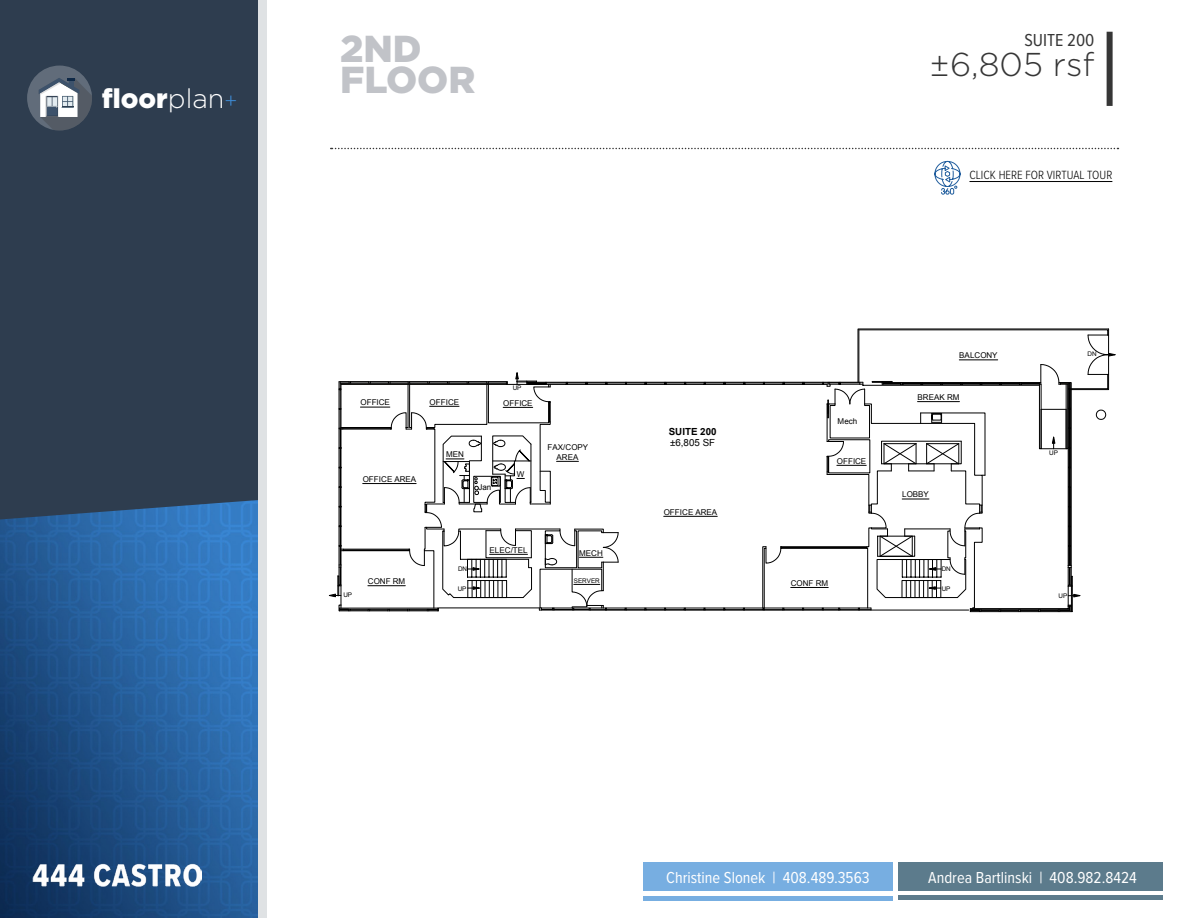
<style>
.page{position:relative;width:1188px;height:918px;background:#fff}
.page>*{position:absolute;margin:0;border:0;box-sizing:border-box;transform-origin:0 0}
.t1{font:900 37.5px/31.5px "Gotham";color:#c1c3c8}
.t2{font:300 33px "Gotham";color:#363636}
.t3{font:900 27px "Gotham";color:#fff}
.t4{font:18px "Proxima Nova Cond";color:#363636}
.t5{font:16.5px "Proxima Nova Cond";color:#fff}
.t6{font:300 12.3px "Proxima Nova Cond";color:#000}
.t7{font:700 9.75px "Arial";color:#000}
.t8{font:9.75px "Arial";color:#000}
.t9{font:7.95px/9.6px "Arial";color:#000;text-align:center}
.t10{font:6.3px "Arial";letter-spacing:-.01em;color:#000}
.s1{font-weight:300}
.s2{font-weight:300;font-size:21px;color:#3d8bd5}
</style>
<div class="page">
<div style="left:208px;top:0;width:59px;height:918px;background:#dfe2e4"></div>
<div style="left:0;top:0;width:258px;height:918px;background:#2e3d4f"></div>
<img style="left:0;top:500px;width:258px;height:418px">
<svg style="left:27px;top:66px;width:65px;height:64px"></svg>
<img style="left:31px;top:861px;width:171px;height:30px">
<div style="left:1107px;top:32px;width:6px;height:74px;background:#363636"></div>
<div style="left:644px;top:863px;width:249px;height:28px;background:#77aee1"></div>
<div style="left:644px;top:896px;width:249px;height:5px;background:#77aee1"></div>
<div style="left:899px;top:863px;width:264px;height:28px;background:#5c7b8c"></div>
<hr style="left:899px;top:896px;width:264px;height:4px;background:#5c7b8c">
<svg style="left:331px;top:148px;width:787px;height:1px"></svg>
<svg style="left:329px;top:329px;width:787px;height:283px"></svg>
<svg style="left:934px;top:161px;width:27px;height:34px"></svg>
<hr style="left:969px;top:181px;width:143px;height:1px;background:#000">
<h3 class="t3" style="left:102px;top:80px;width:137px">floor<span class="s1">plan</span><span class="s2">+</span></h3>
<h1 class="t1" style="left:340px;top:32px;width:137px">2ND<br>FLOOR</h1>
<h3 class="t4" style="left:1024px;top:27px;width:72px">SUITE 200</h3>
<h2 class="t2" style="left:930px;top:43px;width:166px">±6,805 rsf</h2>
<h3 class="t6" style="left:969px;top:166px;width:144px">CLICK HERE FOR VIRTUAL TOUR</h3>
<p class="t10" style="left:513px;top:384px;width:10px">UP</p>
<p class="t9" style="left:360px;top:398px;width:31px">OFFICE</p>
<p class="t9" style="left:430px;top:397px;width:31px">OFFICE</p>
<p class="t9" style="left:503px;top:398px;width:31px">OFFICE</p>
<p class="t9" style="left:363px;top:474px;width:55px">OFFICE AREA</p>
<p class="t9" style="left:446px;top:450px;width:19px">MEN</p>
<p class="t9" style="left:478px;top:482px;width:14px">Jan</p>
<p class="t9" style="left:517px;top:469px;width:9px">W</p>
<p class="t9" style="left:548px;top:443px;width:42px">FAX/COPY<br>AREA</p>
<p class="t7" style="left:669px;top:425px;width:49px">SUITE 200</p>
<p class="t8" style="left:670px;top:437px;width:47px">±6,805 SF</p>
<p class="t9" style="left:664px;top:507px;width:55px">OFFICE AREA</p>
<p class="t9" style="left:838px;top:417px;width:21px">Mech</p>
<p class="t9" style="left:837px;top:456px;width:31px">OFFICE</p>
<p class="t9" style="left:959px;top:351px;width:40px">BALCONY</p>
<p class="t9" style="left:918px;top:392px;width:43px">BREAK RM</p>
<p class="t9" style="left:902px;top:490px;width:28px">LOBBY</p>
<p class="t10" style="left:1049px;top:448px;width:10px">UP</p>
<p class="t9" style="left:490px;top:545px;width:39px">ELEC/TEL</p>
<p class="t9" style="left:579px;top:548px;width:25px">MECH</p>
<p class="t10" style="left:574px;top:577px;width:28px">SERVER</p>
<p class="t10" style="left:458px;top:565px;width:11px">DN</p>
<p class="t10" style="left:942px;top:565px;width:11px">DN</p>
<p class="t9" style="left:368px;top:576px;width:39px">CONF RM</p>
<p class="t9" style="left:791px;top:578px;width:39px">CONF RM</p>
<p class="t10" style="left:942px;top:584px;width:10px">UP</p>
<p class="t10" style="left:458px;top:584px;width:10px">UP</p>
<p class="t10" style="left:343px;top:591px;width:10px">UP</p>
<p class="t10" style="left:1059px;top:592px;width:10px">UP</p>
<p class="t10" style="left:1087px;top:350px;width:11px">DN</p>
<h3 class="t5" style="left:666px;top:865px;width:205px">Christine Slonek | 408.489.3563</h3>
<h3 class="t5" style="left:928px;top:865px;width:210px">Andrea Bartlinski | 408.982.8424</h3>
</div>
